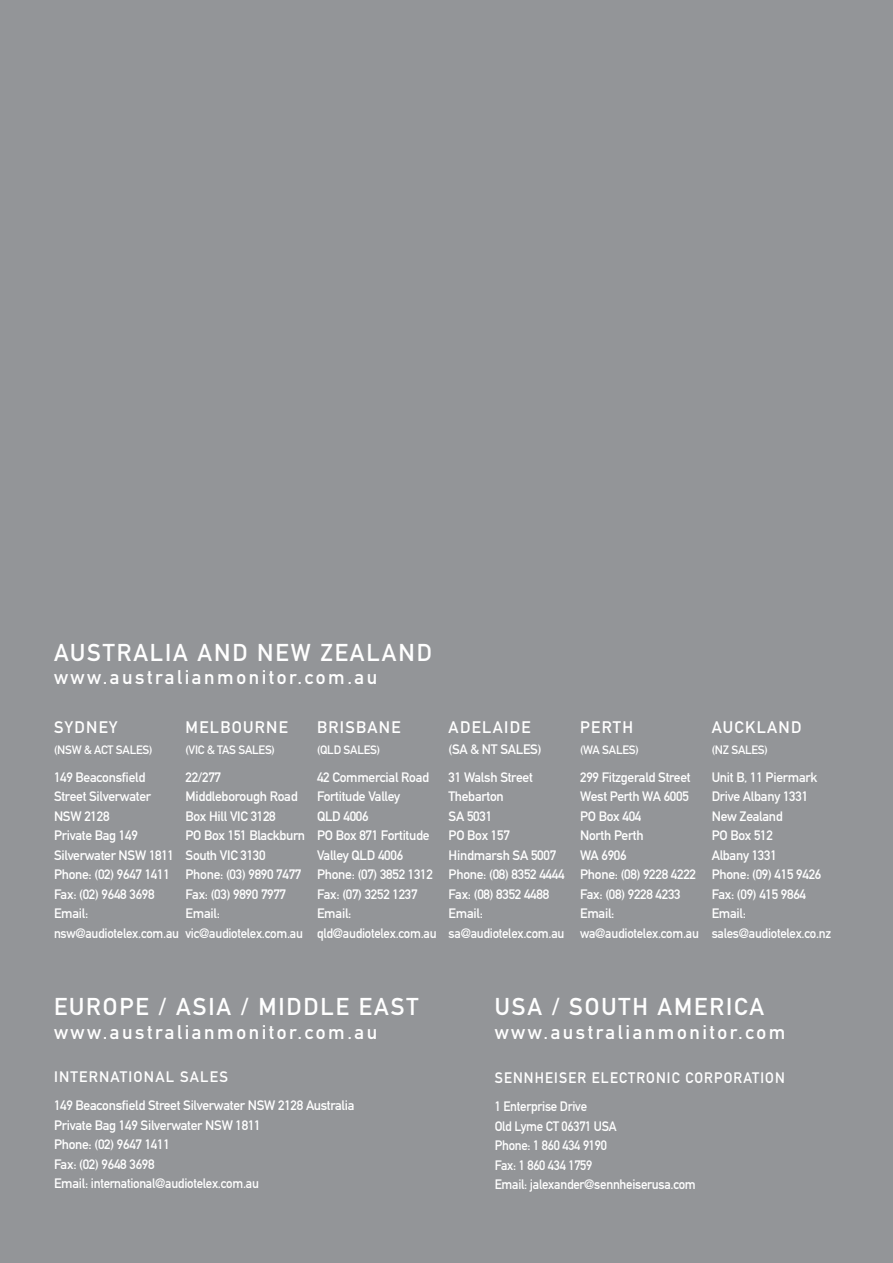
<style>
.page{position:relative;width:893px;height:1263px;background:#939598}
.page>*{position:absolute;margin:0;border:0;box-sizing:border-box;transform-origin:0 0}
.t1{font:24px "DIN Mittelschrift";letter-spacing:.08em;color:#fff}
.t2{font:19.5px "DIN Mittelschrift";letter-spacing:.13em;color:#fff}
.t3{font:16.5px "DIN Mittelschrift";letter-spacing:.08em;color:#fff}
.t4{font:15px "DIN Mittelschrift";letter-spacing:.08em;color:#fff;scale:.95 1}
.t5{font:15px "DIN Mittelschrift";letter-spacing:.08em;color:#fff}
.t6{font:13.5px/19.5px "DIN Mittelschrift";letter-spacing:-.02em;color:#fff}
.t7{font:13.5px/19.5px "DIN Mittelschrift";letter-spacing:-.02em;color:#fff;scale:.95 1}
.t8{font:12px "DIN Mittelschrift";letter-spacing:-.02em;color:#fff}
</style>
<div class="page">
<h1 class="t1" style="left:54px;top:644px;width:379px">AUSTRALIA AND NEW ZEALAND</h1>
<h2 class="t2" style="left:54px;top:670px;width:325px">www.australianmonitor.com.au</h2>
<p class="t3" style="left:54px;top:721px;width:65px">SYDNEY</p>
<p class="t8" style="left:54px;top:745px;width:100px">(NSW &amp; ACT SALES)</p>
<p class="t6" style="left:54px;top:768px;width:127px">149 Beaconsfield<br>Street Silverwater<br>NSW 2128<br>Private Bag 149<br>Silverwater NSW 1811<br>Phone: (02) 9647 1411<br>Fax: (02) 9648 3698<br>Email: nsw@audiotelex.com.au</p>
<p class="t3" style="left:186px;top:721px;width:104px">MELBOURNE</p>
<p class="t8" style="left:186px;top:745px;width:91px">(VIC &amp; TAS SALES)</p>
<p class="t6" style="left:186px;top:768px;width:121px">22/277<br>Middleborough Road<br>Box Hill VIC 3128<br>PO Box 151 Blackburn<br>South VIC 3130<br>Phone: (03) 9890 7477<br>Fax: (03) 9890 7977<br>Email: vic@audiotelex.com.au</p>
<p class="t3" style="left:317px;top:721px;width:85px">BRISBANE</p>
<p class="t8" style="left:317px;top:745px;width:65px">(QLD SALES)</p>
<p class="t6" style="left:317px;top:768px;width:121px">42 Commercial Road<br>Fortitude Valley<br>QLD 4006<br>PO Box 871 Fortitude<br>Valley QLD 4006<br>Phone: (07) 3852 1312<br>Fax: (07) 3252 1237<br>Email: qld@audiotelex.com.au</p>
<p class="t3" style="left:449px;top:721px;width:83px">ADELAIDE</p>
<p class="t6" style="left:449px;top:736px;width:94px;line-height:28px">(SA &amp; NT SALES)<br>31 Walsh Street</p>
<p class="t6" style="left:449px;top:788px;width:117px">Thebarton<br>SA 5031<br>PO Box 157<br>Hindmarsh SA 5007<br>Phone: (08) 8352 4444<br>Fax: (08) 8352 4488<br>Email: sa@audiotelex.com.au</p>
<p class="t3" style="left:580px;top:721px;width:54px">PERTH</p>
<p class="t8" style="left:580px;top:745px;width:60px">(WA SALES)</p>
<p class="t6" style="left:580px;top:768px;width:120px">299 Fitzgerald Street<br>West Perth WA 6005<br>PO Box 404<br>North Perth<br>WA 6906<br>Phone: (08) 9228 4222<br>Fax: (08) 9228 4233<br>Email: wa@audiotelex.com.au</p>
<p class="t3" style="left:712px;top:721px;width:91px">AUCKLAND</p>
<p class="t8" style="left:712px;top:745px;width:58px">(NZ SALES)</p>
<p class="t6" style="left:712px;top:768px;width:121px">Unit B, 11 Piermark<br>Drive Albany 1331<br>New Zealand<br>PO Box 512<br>Albany 1331<br>Phone: (09) 415 9426<br>Fax: (09) 415 9864<br>Email: sales@audiotelex.co.nz</p>
<h1 class="t1" style="left:54px;top:998px;width:366px">EUROPE / ASIA / MIDDLE EAST</h1>
<h2 class="t2" style="left:54px;top:1025px;width:325px">www.australianmonitor.com.au</h2>
<p class="t5" style="left:54px;top:1072px;width:175px">INTERNATIONAL SALES</p>
<p class="t6" style="left:54px;top:1097px;width:302px">149 Beaconsfield Street Silverwater NSW 2128 Australia Private Bag 149 Silverwater NSW 1811<br>Phone: (02) 9647 1411<br>Fax: (02) 9648 3698<br>Email: international@audiotelex.com.au</p>
<h1 class="t1" style="left:495px;top:998px;width:271px">USA / SOUTH AMERICA</h1>
<h2 class="t2" style="left:495px;top:1025px;width:292px">www.australianmonitor.com</h2>
<p class="t4" style="left:495px;top:1073px;width:307px">SENNHEISER ELECTRONIC CORPORATION</p>
<p class="t7" style="left:495px;top:1098px;width:213px">1 Enterprise Drive<br>Old Lyme CT 06371 USA<br>Phone: 1 860 434 9190<br>Fax: 1 860 434 1759<br>Email: jalexander@sennheiserusa.com</p>
</div>
